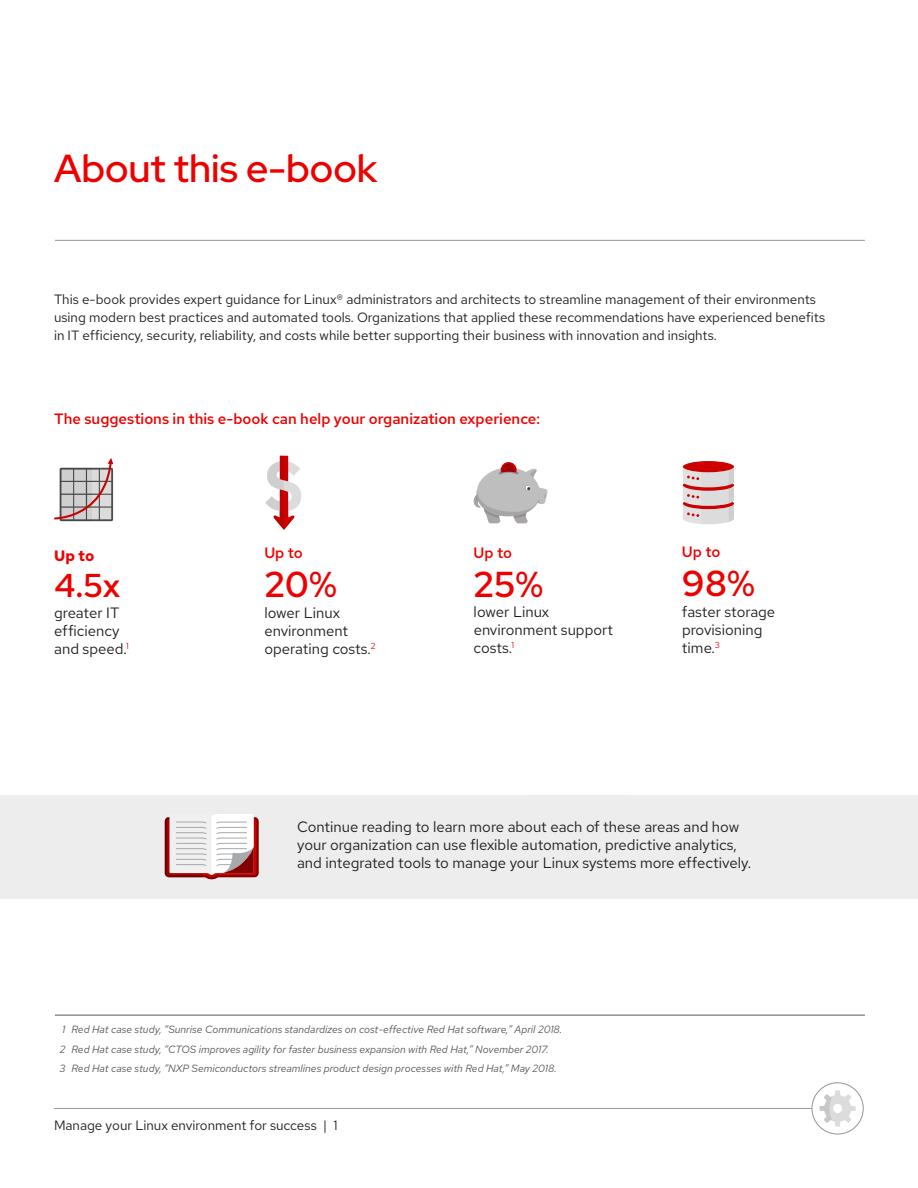
<style>
.page{position:relative;width:918px;height:1188px;background:#fff}
.page>*{position:absolute;margin:0;border:0;box-sizing:border-box;transform-origin:0 0}
.t1{font:700 69.45px "Interstate";color:#dcdcdc;scale:.95 1}
.t2{font:500 39px "Red Hat Display";color:#e00}
.t3{font:500 36px "Red Hat Text";color:#e00}
.t4{font:500 33px "Red Hat Text";color:#e00}
.t5{font:15px/18px "Red Hat Text";color:#231f20}
.t6{font:500 15px "Red Hat Text";color:#e00}
.t7{font:700 15px "Red Hat Text";color:#e00}
.t8{font:13.5px/18px "Red Hat Text";color:#231f20}
.t9{font:italic 10.5px/19.5px "Red Hat Text";color:#57585a}
</style>
<div class="page">
<hr style="left:54px;top:1108px;width:758px;height:1px;background:#939598">
<div style="left:812px;top:1082px;width:52px;height:52px;border:1px solid #939598;border-radius:50%"></div>
<svg style="left:820px;top:1090px;width:36px;height:37px"></svg>
<div style="left:833px;top:1104px;width:9px;height:9px;background:#fff;border-radius:50%"></div>
<hr style="left:55px;top:240px;width:810px;height:1px;background:#939598">
<div style="left:155px;top:795px;width:763px;height:103px;background:#ededed"></div>
<hr style="left:55px;top:1015px;width:810px;height:1px;background:#57585a">
<div style="left:0;top:795px;width:528px;height:103px;background:#ededed"></div>
<svg style="left:54px;top:458px;width:59px;height:63px"></svg>
<svg style="left:273px;top:456px;width:22px;height:74px"></svg>
<svg style="left:474px;top:462px;width:74px;height:61px"></svg>
<svg style="left:683px;top:461px;width:51px;height:63px;background:#d9a4a4"></svg>
<svg style="left:165px;top:814px;width:94px;height:65px"></svg>
<h1 class="t2" style="left:54px;top:143px;width:325px">About this e-book</h1>
<p class="t8" style="left:54px;top:290px;width:773px">This e-book provides expert guidance for Linux® administrators and architects to streamline management of their environments using modern best practices and automated tools. Organizations that applied these recommendations have experienced benefits in IT efficiency, security, reliability, and costs while better supporting their business with innovation and insights.</p>
<p class="t6" style="left:54px;top:409px;width:488px">The suggestions in this e-book can help your organization experience:</p>
<h1 class="t1" style="left:262px;top:447px;width:47px">S</h1>
<p class="t7" style="left:54px;top:546px;width:42px">Up to</p>
<p class="t6" style="left:264px;top:543px;width:40px">Up to</p>
<p class="t6" style="left:474px;top:542px;width:40px">Up to</p>
<p class="t6" style="left:682px;top:542px;width:40px">Up to</p>
<p class="t4" style="left:54px;top:564px;width:68px">4.5x</p>
<p class="t3" style="left:264px;top:560px;width:74px">20%</p>
<p class="t3" style="left:474px;top:560px;width:71px">25%</p>
<p class="t3" style="left:682px;top:560px;width:75px">98%</p>
<p class="t5" style="left:54px;top:603px;width:67px">greater IT</p>
<p class="t5" style="left:264px;top:603px;width:77px">lower Linux</p>
<p class="t5" style="left:474px;top:603px;width:77px">lower Linux</p>
<p class="t5" style="left:682px;top:602px;width:95px">faster storage</p>
<p class="t5" style="left:54px;top:621px;width:67px">efficiency</p>
<p class="t5" style="left:264px;top:621px;width:85px">environment</p>
<p class="t5" style="left:474px;top:621px;width:141px">environment support</p>
<p class="t5" style="left:682px;top:620px;width:82px">provisioning</p>
<p class="t5" style="left:54px;top:639px;width:76px">and speed.<sup>1</sup></p>
<p class="t5" style="left:264px;top:639px;width:113px">operating costs.<sup>2</sup></p>
<p class="t5" style="left:474px;top:639px;width:42px">costs.<sup>1</sup></p>
<p class="t5" style="left:682px;top:638px;width:39px">time.<sup>3</sup></p>
<p class="t5" style="left:297px;top:817px;width:456px">Continue reading to learn more about each of these areas and how your organization can use flexible automation, predictive analytics, and integrated tools to manage your Linux systems more effectively.</p>
<p class="t9" style="left:59px;top:1020px;width:504px">1 Red Hat case study, “Sunrise Communications standardizes on cost-effective Red Hat software,” April 2018.<br>2 Red Hat case study, “CTOS improves agility for faster business expansion with Red Hat,” November 2017.<br>3 Red Hat case study, “NXP Semiconductors streamlines product design processes with Red Hat,” May 2018.</p>
<p class="t8" style="left:54px;top:1116px;width:285px">Manage your Linux environment for success | 1</p>
</div>
